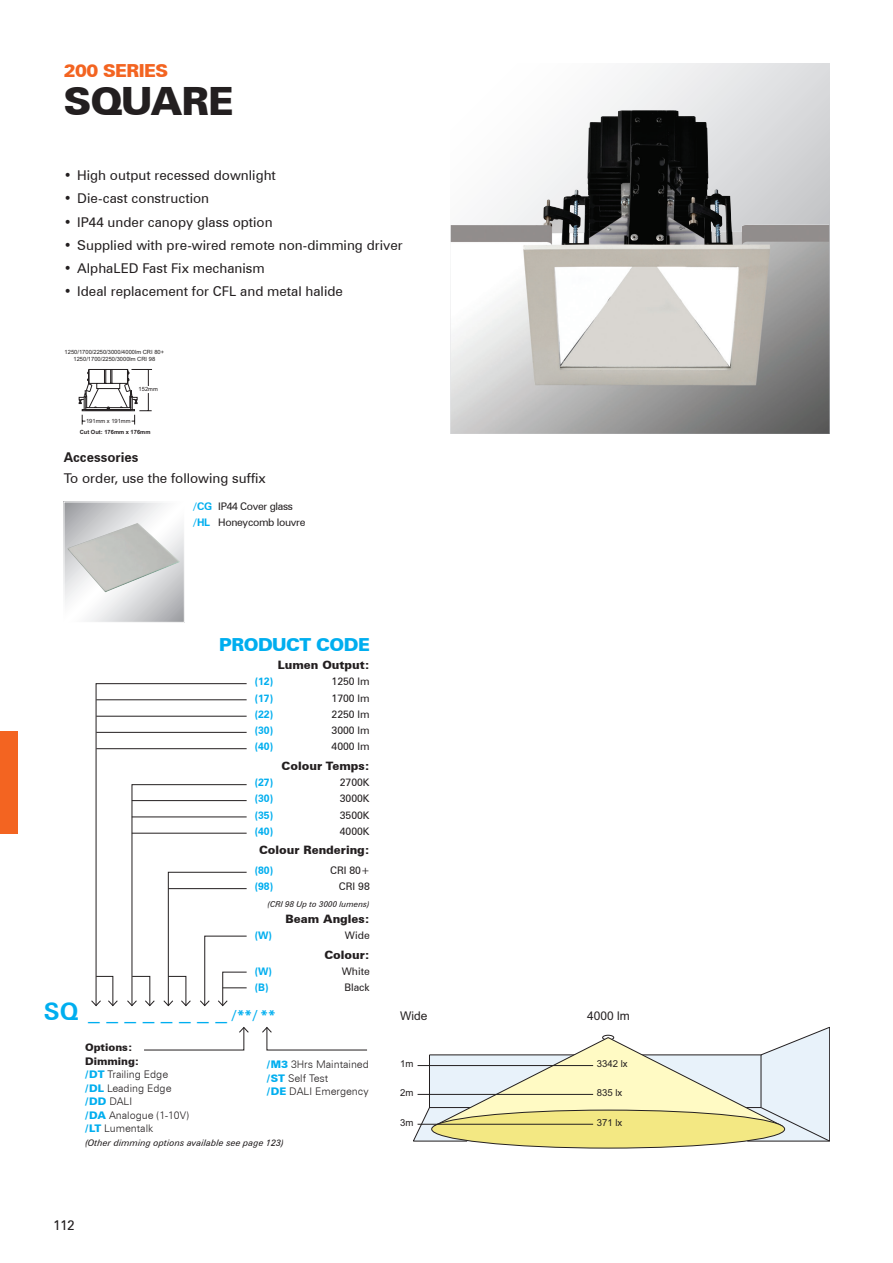
<style>
.page{position:relative;width:893px;height:1263px;background:#fff}
.page>*{position:absolute;margin:0;border:0;box-sizing:border-box;transform-origin:0 0}
.t1{font:39px "Zurich Black BT";letter-spacing:-.03em;color:#231f20}
.t2{font:18px "Zurich Black BT";letter-spacing:-.03em;color:#00aeef}
.t3{font:18px "Zurich Black BT";letter-spacing:-.03em;color:#f36421}
.t4{font:700 13.95px "Zurich BT";color:#00aeef;scale:1.68 1}
.t5{font:13.5px "Zurich BT";color:#231f20}
.t6{font:700 13.5px "Zurich BT";color:#231f20}
.t7{font:12px "Arial";color:#231f20}
.t8{font:11.55px "Zurich Black BT";color:#231f20}
.t9{font:300 10.5px/13.5px "Zurich BT";color:#231f20}
.t10{font:10.5px "Zurich BT";color:#231f20}
.t11{font:700 10.5px "Zurich BT";color:#00aeef}
.t12{font:10.5px/16.2px "Zurich BT";letter-spacing:-.03em;color:#231f20}
.t13{font:10.5px/13.5px "Zurich Black BT";color:#231f20}
.t14{font:9.6px "Arial";color:#231f20}
.t15{font:italic 9px "Zurich BT";color:#231f20}
.t16{font:italic 8.1px "Zurich BT";color:#231f20}
.t17{font:5.7px/6.9px "Arial";color:#211e1e;text-align:center}
.t18{font:700 5.7px "Arial";color:#231f20}
.t19{font:5.7px "Arial";color:#231f20}
.s1{font-weight:700;color:#00aeef}
.s2{font-size:24px}
.s3{font-family:"Zurich Black BT";font-weight:400;color:#00aeef}
</style>
<div class="page">
<div style="left:0;top:731px;width:17px;height:102px;background:#f36421"></div>
<div style="left:451px;top:64px;width:378px;height:370px;background:linear-gradient(to right,#fff,#dcdddf)"></div>
<img style="left:451px;top:110px;width:378px;height:324px">
<svg style="left:144px;top:1027px;width:105px;height:23px"></svg>
<svg style="left:262px;top:1027px;width:105px;height:23px"></svg>
<svg style="left:66px;top:504px;width:116px;height:116px"></svg>
<img style="left:68px;top:523px;width:112px;height:69px">
<div style="left:64px;top:502px;width:120px;height:120px;border:1px solid #fff"></div>
<div style="left:432px;top:1110px;width:353px;height:38px;background:#f3e883;border-radius:50%"></div>
<svg style="left:413px;top:1027px;width:417px;height:114px"></svg>
<svg style="left:79px;top:369px;width:73px;height:56px"></svg>
<svg style="left:96px;top:683px;width:151px;height:293px"></svg>
<svg style="left:127px;top:784px;width:120px;height:222px"></svg>
<hr style="left:96px;top:699px;width:151px;height:1px;background:#231f20">
<hr style="left:132px;top:800px;width:115px;height:1px;background:#231f20">
<hr style="left:132px;top:817px;width:115px;height:1px;background:#231f20">
<hr style="left:132px;top:833px;width:115px;height:1px;background:#231f20">
<hr style="left:168px;top:888px;width:79px;height:1px;background:#231f20">
<svg style="left:91px;top:976px;width:27px;height:30px"></svg>
<hr style="left:96px;top:716px;width:151px;height:1px;background:#231f20">
<hr style="left:96px;top:732px;width:151px;height:1px;background:#231f20">
<hr style="left:96px;top:748px;width:151px;height:1px;background:#231f20">
<h2 class="t3" style="left:64px;top:60px;width:106px">200 SERIES</h2>
<h1 class="t1" style="left:64px;top:77px;width:172px">SQUARE</h1>
<p class="t5" style="left:64px;top:167px;width:214px">• High output recessed downlight</p>
<p class="t5" style="left:64px;top:190px;width:147px">• Die-cast construction</p>
<p class="t5" style="left:64px;top:214px;width:210px">• IP44 under canopy glass option</p>
<p class="t5" style="left:64px;top:237px;width:341px">• Supplied with pre-wired remote non-dimming driver</p>
<p class="t5" style="left:64px;top:260px;width:203px">• AlphaLED Fast Fix mechanism</p>
<p class="t5" style="left:64px;top:283px;width:281px">• Ideal replacement for CFL and metal halide</p>
<p class="t17" style="left:65px;top:349px;width:101px">1250/1700/2250/3000/4000lm CRI 80+<br>1250/1700/2250/3000lm CRI 98</p>
<p class="t19" style="left:139px;top:385px;width:21px;rotate:1deg">152mm</p>
<p class="t18" style="left:80px;top:428px;width:72px">Cut Out: 176mm x 176mm</p>
<p class="t19" style="left:86px;top:417px;width:46px">191mm x 191mm</p>
<p class="t6" style="left:64px;top:449px;width:76px">Accessories</p>
<p class="t5" style="left:64px;top:470px;width:204px">To order, use the following suffix</p>
<p class="t12" style="left:193px;top:498px;width:114px"><span class="s1">/CG</span> IP44 Cover glass <span class="s1">/HL</span> Honeycomb louvre</p>
<h2 class="t2" style="left:219px;top:634px;width:152px">PRODUCT CODE</h2>
<p class="t8" style="left:278px;top:658px;width:93px">Lumen Output:</p>
<p class="t11" style="left:255px;top:675px;width:20px">(12)</p>
<p class="t10" style="left:332px;top:675px;width:40px">1250 lm</p>
<p class="t11" style="left:255px;top:691px;width:20px">(17)</p>
<p class="t10" style="left:332px;top:691px;width:40px">1700 lm</p>
<p class="t11" style="left:255px;top:708px;width:20px">(22)</p>
<p class="t10" style="left:332px;top:708px;width:40px">2250 lm</p>
<p class="t11" style="left:255px;top:724px;width:20px">(30)</p>
<p class="t10" style="left:332px;top:724px;width:40px">3000 lm</p>
<p class="t11" style="left:255px;top:740px;width:20px">(40)</p>
<p class="t10" style="left:332px;top:740px;width:40px">4000 lm</p>
<p class="t8" style="left:282px;top:759px;width:90px">Colour Temps:</p>
<p class="t11" style="left:255px;top:776px;width:20px">(27)</p>
<p class="t10" style="left:340px;top:776px;width:31px">2700K</p>
<p class="t11" style="left:255px;top:792px;width:20px">(30)</p>
<p class="t10" style="left:340px;top:792px;width:31px">3000K</p>
<p class="t11" style="left:255px;top:809px;width:20px">(35)</p>
<p class="t10" style="left:340px;top:809px;width:31px">3500K</p>
<p class="t11" style="left:255px;top:825px;width:20px">(40)</p>
<p class="t10" style="left:340px;top:825px;width:31px">4000K</p>
<p class="t8" style="left:259px;top:843px;width:112px">Colour Rendering:</p>
<p class="t11" style="left:255px;top:864px;width:20px">(80)</p>
<p class="t10" style="left:330px;top:864px;width:41px">CRI 80+</p>
<p class="t11" style="left:255px;top:880px;width:20px">(98)</p>
<p class="t10" style="left:339px;top:880px;width:32px">CRI 98</p>
<p class="t16" style="left:268px;top:899px;width:104px">(CRI 98 Up to 3000 lumens)</p>
<p class="t8" style="left:285px;top:912px;width:86px">Beam Angles:</p>
<p class="t11" style="left:255px;top:929px;width:19px">(W)</p>
<p class="t10" style="left:345px;top:929px;width:26px">Wide</p>
<p class="t8" style="left:324px;top:947px;width:47px">Colour:</p>
<p class="t11" style="left:255px;top:965px;width:19px">(W)</p>
<p class="t10" style="left:342px;top:965px;width:30px">White</p>
<p class="t11" style="left:255px;top:981px;width:15px">(B)</p>
<p class="t10" style="left:344px;top:981px;width:27px">Black</p>
<p class="t4" style="left:44px;top:1007px;width:139px"><span class="s2">SQ</span> _ _ _ _ _ _ _ _ /**/ **</p>
<p class="t9" style="left:267px;top:1057px;width:104px"><span class="s3">/M3</span> 3Hrs Maintained <span class="s3">/ST</span> Self Test<br><span class="s3">/DE</span> DALI Emergency</p>
<p class="t13" style="left:85px;top:1040px;width:56px">Options:<br>Dimming:</p>
<p class="t9" style="left:85px;top:1067px;width:105px"><span class="s3">/DT</span> Trailing Edge <span class="s3">/DL</span> Leading Edge <span class="s3">/DD</span> DALI<br><span class="s3">/DA</span> Analogue (1-10V) <span class="s3">/LT</span> Lumentalk</p>
<p class="t15" style="left:85px;top:1137px;width:201px">(Other dimming options available see page 123)</p>
<p class="t5" style="left:53px;top:1217px;width:23px">112</p>
<p class="t7" style="left:400px;top:1007px;width:29px">Wide</p>
<p class="t14" style="left:400px;top:1057px;width:15px">1m</p>
<p class="t14" style="left:400px;top:1086px;width:15px">2m</p>
<p class="t14" style="left:400px;top:1116px;width:15px">3m</p>
<p class="t7" style="left:587px;top:1008px;width:44px">4000 lm</p>
<p class="t14" style="left:597px;top:1057px;width:32px">3342 lx</p>
<p class="t14" style="left:597px;top:1086px;width:27px">835 lx</p>
<p class="t14" style="left:597px;top:1116px;width:27px">371 lx</p>
</div>
